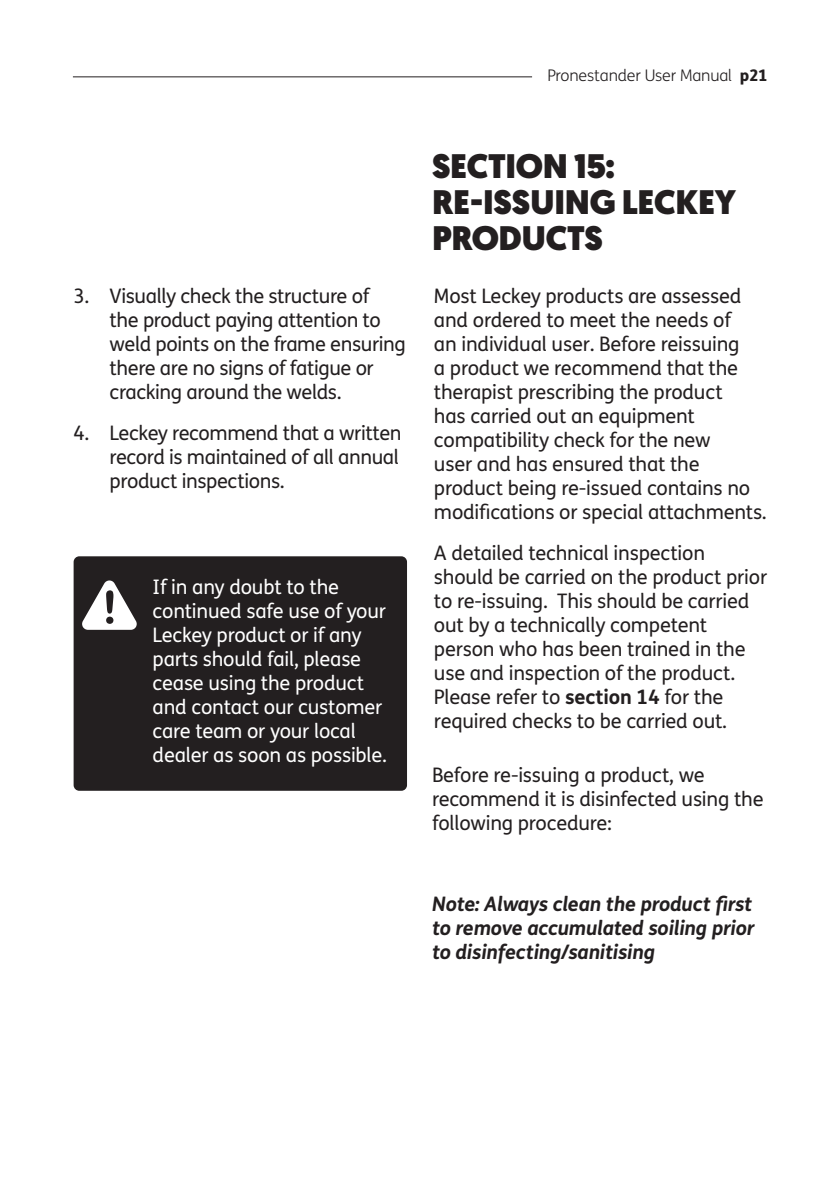
<style>
.page{position:relative;width:840px;height:1191px;background:#fff}
.page>*{position:absolute;margin:0;border:0;box-sizing:border-box;transform-origin:0 0}
.t1{font:900 34px/36px "Geomanist";letter-spacing:-.01em;color:#231f20}
.t2{font:20px/24px "FS Me";letter-spacing:-.01em;color:#231f20}
.t3{font:20px/24px "FS Me";letter-spacing:-.01em;color:#fff}
.t4{font:italic 700 20px/24px "FS Me";letter-spacing:-.01em;color:#231f20;text-align:justify}
.t5{font:300 16px "FS Me";letter-spacing:-.01em;color:#231f20}
.s1{font-weight:800}
.s2{font-weight:700}
</style>
<div class="page">
<hr style="left:73px;top:76px;width:458px;height:1px;background:#231f20">
<div style="left:74px;top:556px;width:333px;height:234px;background:#231f20;border-radius:6px"></div>
<svg style="left:82px;top:580px;width:55px;height:50px"></svg>
<p class="t2" style="left:110px;top:284px;width:297px;text-indent:-36px">3. Visually check the structure of<br>the product paying attention to weld points on the frame ensuring there are no signs of fatigue or cracking around the welds.</p>
<p class="t2" style="left:110px;top:421px;width:293px;text-indent:-36px">4. Leckey recommend that a written record is maintained of all annual product inspections.</p>
<p class="t3" style="left:152px;top:575px;width:236px">If in any doubt to the continued safe use of your<br>Leckey product or if any parts should fail, please cease using the product and contact our customer care team or your local dealer as soon as possible.</p>
<p class="t5" style="left:547px;top:65px;width:222px">Pronestander User Manual <span class="s1">p21</span></p>
<p class="t1" style="left:432px;top:148px;width:184px">SECTION 15:</p>
<p class="t1" style="left:432px;top:184px;width:306px">RE-ISSUING LECKEY<br>PRODUCTS</p>
<p class="t2" style="left:434px;top:284px;width:334px">Most Leckey products are assessed and ordered to meet the needs of<br>an individual user. Before reissuing<br>a product we recommend that the therapist prescribing the product<br>has carried out an equipment compatibility check for the new<br>user and has ensured that the product being re-issued contains no modifications or special attachments.</p>
<p class="t2" style="left:434px;top:541px;width:334px">A detailed technical inspection should be carried on the product prior to re-issuing. This should be carried out by a technically competent person who has been trained in the use and inspection of the product.<br>Please refer to <span class="s2">section 14</span> for the required checks to be carried out.</p>
<p class="t2" style="left:432px;top:762px;width:333px">Before re-issuing a product, we recommend it is disinfected using the following procedure:</p>
<p class="t4" style="left:432px;top:891px;width:324px">Note: Always clean the product first to remove accumulated soiling prior to disinfecting/sanitising</p>
</div>
